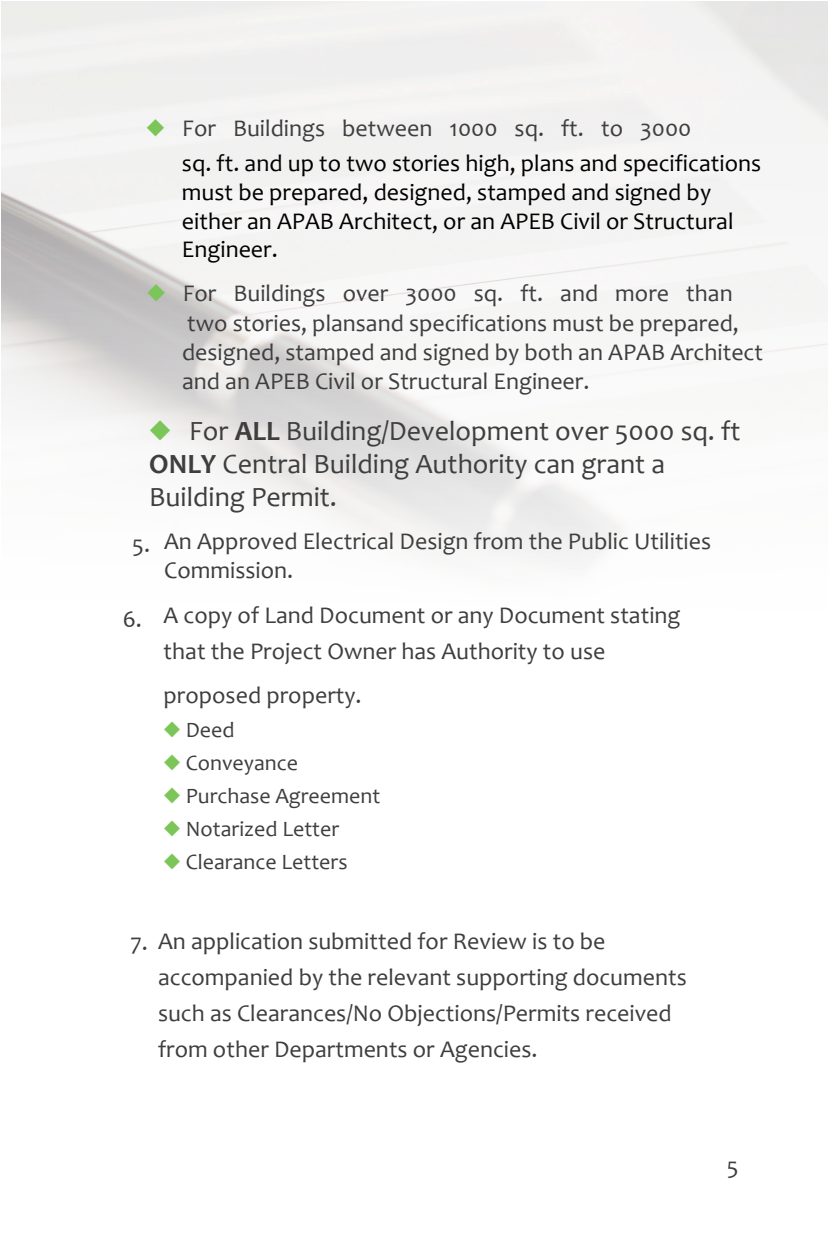
<style>
.page{position:relative;width:828px;height:1260px;background:#fff}
.page>*{position:absolute;margin:0;border:0;box-sizing:border-box;transform-origin:0 0}
.t1{font:28px/33.2px "Candara";color:#3e3e3f}
.text{font:24px/36px "Candara";color:#3e3e3f}
.t2{font:24px/28.8px "Candara";color:#000}
.text-2{font:22px "Candara";color:#3e3e3f}
.s1{color:#7cc558}
.s2{font-weight:700}
</style>
<div class="page">
<p class="text" style="left:146px;top:111px;width:547px"><span class="s1">◆</span> For Buildings between 1000 sq. ft. to 3000</p>
<p class="t2" style="left:182px;top:149px;width:581px">sq. ft. and up to two stories high, plans and specifications must be prepared, designed, stamped and signed by either an APAB Architect, or an APEB Civil or Structural Engineer.</p>
<p class="text" style="left:182px;top:278px;width:583px;line-height:29.4px;text-indent:-35px"><span class="s1">◆</span> For Buildings over 3000 sq. ft. and more than two stories, plansand specifications must be prepared, designed, stamped and signed by both an APAB Architect and an APEB Civil or Structural Engineer.</p>
<p class="t1" style="left:149px;top:415px;width:593px"><span class="s1">◆</span> For <span class="s2">ALL</span> Building/Development over 5000 sq. ft<br><span class="s2">ONLY</span> Central Building Authority can grant a<br>Building Permit.</p>
<p class="text" style="left:164px;top:527px;width:549px;line-height:28.8px;text-indent:-32px">5. An Approved Electrical Design from the Public Utilities<br>Commission.</p>
<p class="text" style="left:123px;top:602px;width:21px">6.</p>
<p class="text" style="left:164px;top:598px;width:518px">A copy of Land Document or any Document stating that the Project Owner has Authority to use</p>
<p class="text" style="left:164px;top:677px;width:200px">proposed property.</p>
<p class="text-2" style="left:164px;top:716px;width:72px"><span class="s1">◆</span> Deed</p>
<p class="text-2" style="left:164px;top:749px;width:136px"><span class="s1">◆</span> Conveyance</p>
<p class="text-2" style="left:164px;top:782px;width:218px"><span class="s1">◆</span> Purchase Agreement</p>
<p class="text-2" style="left:164px;top:815px;width:177px"><span class="s1">◆</span> Notarized Letter</p>
<p class="text-2" style="left:164px;top:848px;width:185px"><span class="s1">◆</span> Clearance Letters</p>
<p class="text" style="left:158px;top:923px;width:530px;text-indent:-27px">7. An application submitted for Review is to be accompanied by the relevant supporting documents such as Clearances/No Objections/Permits received from other Departments or Agencies.</p>
<p class="text" style="left:727px;top:1149px;width:13px">5</p>
</div>
